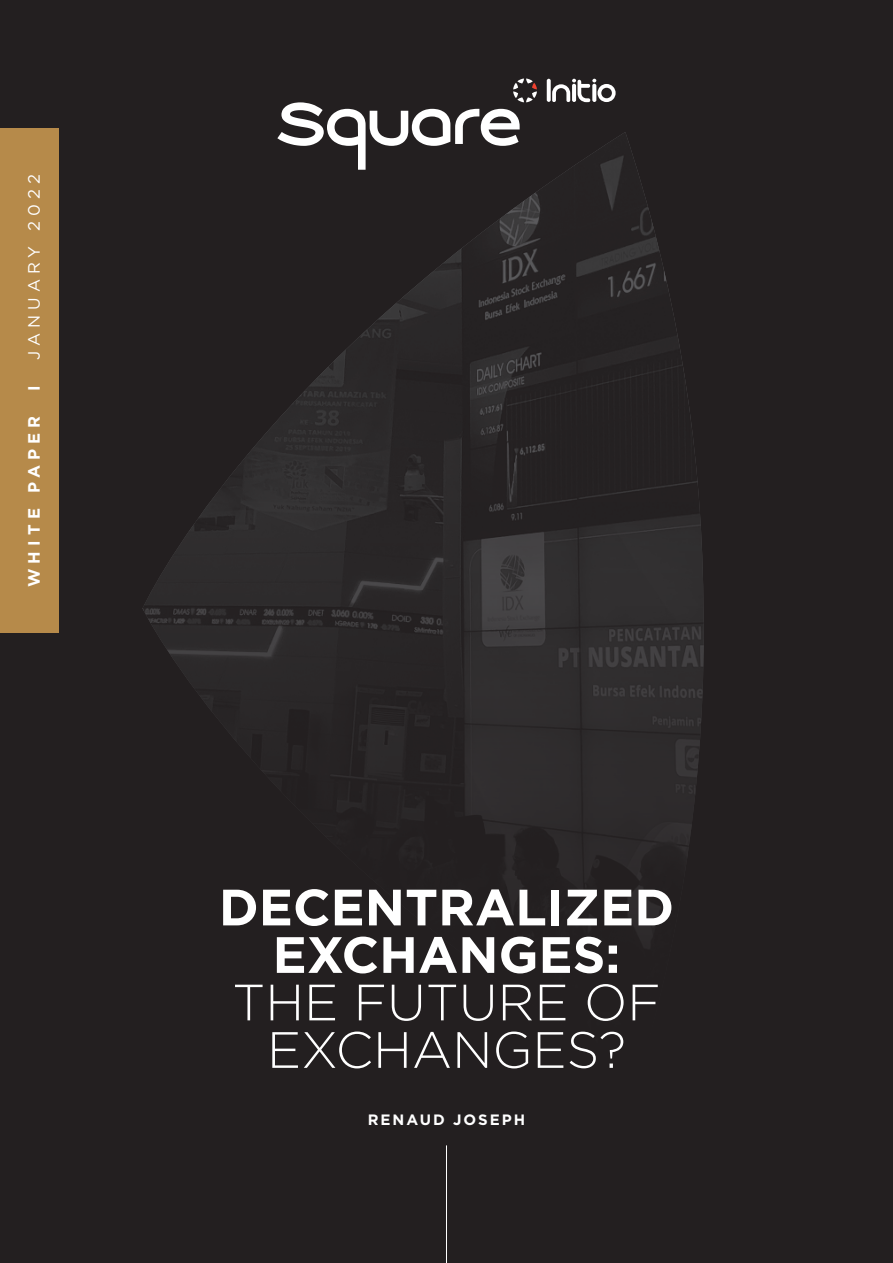
<style>
.page{position:relative;width:893px;height:1263px;background:#231f20}
.page>*{position:absolute;margin:0;border:0;box-sizing:border-box;transform-origin:0 0}
.t1{font:700 51px/47.5px "Gotham";color:#fff;text-align:center}
.t2{font:300 51px/47.5px "Gotham";color:#fff;text-align:center}
.t3{font:700 16.5px "Gotham";letter-spacing:.31em;color:#fff}
.t4{font:16.5px "Gotham";letter-spacing:.31em;color:#fff}
.t5{font:700 15px "Gotham";letter-spacing:.13em;color:#fff}
</style>
<div class="page">
<div style="left:0;top:129px;width:58px;height:504px;background:#b68a4a"></div>
<img style="left:142px;top:132px;width:562px;height:812px">
<hr style="left:446px;top:1145px;width:1px;height:118px;background:#fff">
<svg style="left:277px;top:79px;width:260px;height:91px"></svg>
<svg style="left:547px;top:79px;width:69px;height:23px"></svg>
<p class="t4" style="left:24px;top:360px;width:187px;rotate:-90deg">JANUARY 2022</p>
<p class="t3" style="left:23px;top:391px;width:7px;rotate:-90deg">I</p>
<p class="t3" style="left:23px;top:587px;width:173px;rotate:-90deg">WHITE PAPER</p>
<p class="t1" style="left:219px;top:883px;width:457px">DECENTRALIZED<br>EXCHANGES:</p>
<p class="t2" style="left:232px;top:977px;width:430px">THE FUTURE OF<br>EXCHANGES?</p>
<p class="t5" style="left:368px;top:1110px;width:159px">RENAUD JOSEPH</p>
</div>
